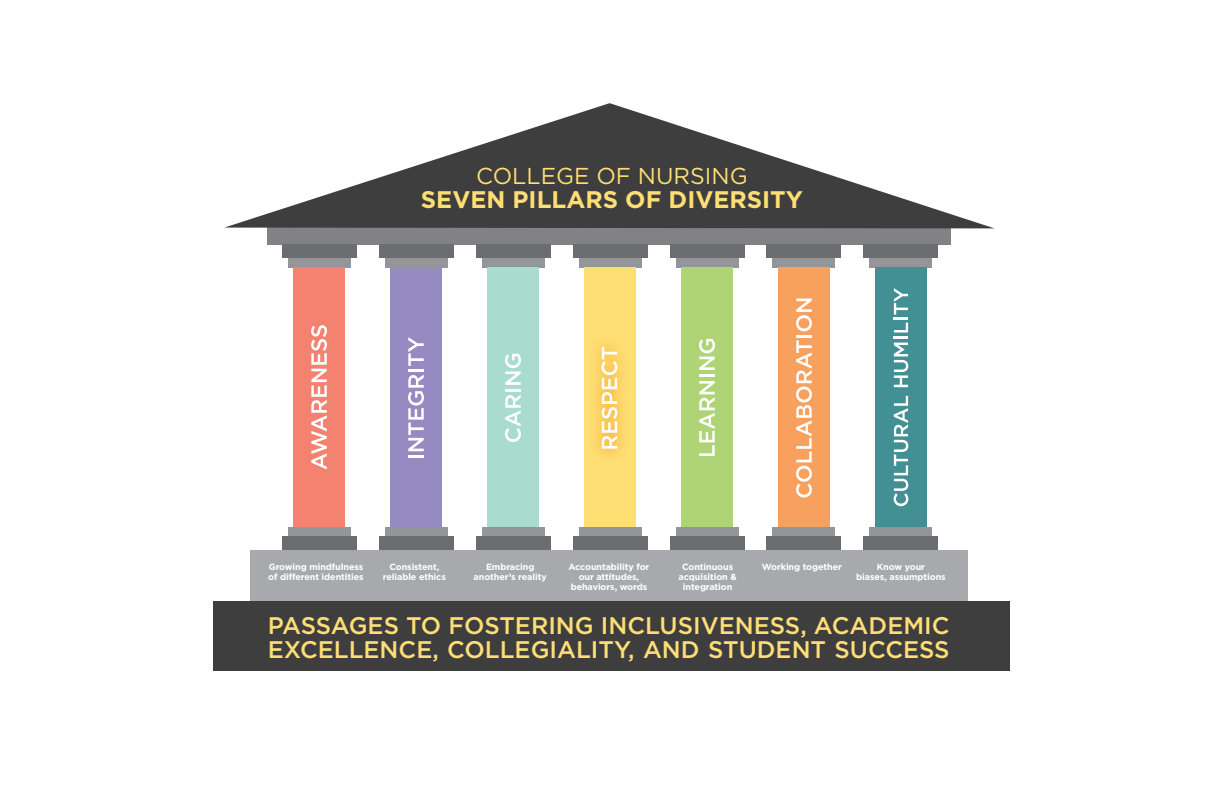
<style>
.page{position:relative;width:1224px;height:792px;background:#fff}
.page>*{position:absolute;margin:0;border:0;box-sizing:border-box;transform-origin:0 0}
.t1{font:500 24px/24px "Gotham";color:#ffde74}
.t2{font:700 24px "Gotham";color:#ffde74}
.t3{font:23px "Gotham";color:#ffde74}
.t4{font:700 9px/10px "Gotham";letter-spacing:-.01em;color:#fff;text-align:center}
</style>
<div class="page">
<div style="left:268px;top:225px;width:684px;height:20px;background:#808285"></div>
<svg style="left:224px;top:103px;width:769px;height:125px"></svg>
<div style="left:288px;top:256px;width:62px;height:11px;background:#939598"></div>
<div style="left:282px;top:245px;width:74px;height:13px;background:#6c6d70"></div>
<div style="left:288px;top:527px;width:62px;height:11px;background:#939598"></div>
<div style="left:282px;top:537px;width:74px;height:13px;background:#6c6d70"></div>
<div style="left:293px;top:267px;width:52px;height:260px;background:#f48270"></div>
<div style="left:385px;top:256px;width:62px;height:11px;background:#939598"></div>
<div style="left:379px;top:245px;width:74px;height:13px;background:#6c6d70"></div>
<div style="left:385px;top:527px;width:62px;height:11px;background:#939598"></div>
<div style="left:379px;top:537px;width:74px;height:13px;background:#6c6d70"></div>
<div style="left:390px;top:267px;width:52px;height:260px;background:#958ac2"></div>
<div style="left:482px;top:256px;width:62px;height:11px;background:#939598"></div>
<div style="left:476px;top:245px;width:74px;height:13px;background:#6c6d70"></div>
<div style="left:482px;top:527px;width:62px;height:11px;background:#939598"></div>
<div style="left:476px;top:537px;width:74px;height:13px;background:#6c6d70"></div>
<div style="left:487px;top:267px;width:52px;height:260px;background:#aadbcf"></div>
<div style="left:579px;top:256px;width:62px;height:11px;background:#939598"></div>
<div style="left:573px;top:245px;width:74px;height:13px;background:#6c6d70"></div>
<div style="left:579px;top:527px;width:62px;height:11px;background:#939598"></div>
<div style="left:573px;top:537px;width:74px;height:13px;background:#6c6d70"></div>
<div style="left:584px;top:267px;width:52px;height:260px;background:#ffde74"></div>
<div style="left:676px;top:256px;width:62px;height:11px;background:#939598"></div>
<div style="left:670px;top:245px;width:74px;height:13px;background:#6c6d70"></div>
<div style="left:676px;top:527px;width:62px;height:11px;background:#939598"></div>
<div style="left:670px;top:537px;width:74px;height:13px;background:#6c6d70"></div>
<div style="left:681px;top:267px;width:52px;height:260px;background:#aed475"></div>
<div style="left:773px;top:256px;width:62px;height:11px;background:#939598"></div>
<div style="left:767px;top:245px;width:74px;height:13px;background:#6c6d70"></div>
<div style="left:773px;top:527px;width:62px;height:11px;background:#939598"></div>
<div style="left:767px;top:537px;width:74px;height:13px;background:#6c6d70"></div>
<div style="left:778px;top:267px;width:52px;height:260px;background:#f8a15e"></div>
<div style="left:870px;top:256px;width:62px;height:11px;background:#939598"></div>
<div style="left:864px;top:245px;width:74px;height:13px;background:#6c6d70"></div>
<div style="left:870px;top:527px;width:62px;height:11px;background:#939598"></div>
<div style="left:864px;top:537px;width:74px;height:13px;background:#6c6d70"></div>
<div style="left:875px;top:267px;width:52px;height:260px;background:#429094"></div>
<div style="left:251px;top:550px;width:717px;height:51px;background:#a8a9ad"></div>
<div style="left:214px;top:601px;width:796px;height:70px;background:#3e3e3f"></div>
<hr style="left:408px;top:455px;width:16px;height:3px;background:#fff">
<svg style="left:408px;top:375px;width:16px;height:76px"></svg>
<hr style="left:408px;top:369px;width:16px;height:3px;background:#fff">
<svg style="left:408px;top:337px;width:16px;height:29px"></svg>
<svg style="left:505px;top:395px;width:16px;height:47px"></svg>
<hr style="left:505px;top:389px;width:16px;height:3px;background:#fff">
<svg style="left:505px;top:354px;width:16px;height:31px"></svg>
<img style="left:596px;top:345px;width:26px;height:110px">
<svg style="left:602px;top:347px;width:15px;height:102px"></svg>
<svg style="left:699px;top:381px;width:16px;height:75px"></svg>
<hr style="left:699px;top:374px;width:16px;height:3px;background:#fff">
<svg style="left:699px;top:339px;width:16px;height:31px"></svg>
<svg style="left:796px;top:299px;width:16px;height:199px"></svg>
<svg style="left:894px;top:396px;width:14px;height:110px"></svg>
<svg style="left:894px;top:343px;width:14px;height:44px"></svg>
<hr style="left:894px;top:336px;width:14px;height:3px;background:#fff">
<svg style="left:894px;top:323px;width:14px;height:10px"></svg>
<hr style="left:894px;top:317px;width:14px;height:3px;background:#fff">
<svg style="left:894px;top:288px;width:14px;height:27px"></svg>
<svg style="left:311px;top:325px;width:16px;height:144px"></svg>
<h2 class="t3" style="left:476px;top:163px;width:273px">COLLEGE OF NURSING</h2>
<h1 class="t2" style="left:421px;top:186px;width:384px">SEVEN PILLARS OF DIVERSITY</h1>
<p class="t4" style="left:268px;top:562px;width:97px;text-align:left">Growing mindfulness of different identities</p>
<p class="t4" style="left:383px;top:562px;width:65px">Consistent, reliable ethics</p>
<p class="t4" style="left:474px;top:562px;width:75px">Embracing another’s reality</p>
<p class="t4" style="left:568px;top:562px;width:82px">Accountability for our attitudes, behaviors, words</p>
<p class="t4" style="left:679px;top:562px;width:60px">Continuous acquisition &amp; integration</p>
<p class="t4" style="left:762px;top:562px;width:82px">Working together</p>
<p class="t4" style="left:856px;top:562px;width:91px">Know your<br>biases, assumptions</p>
<h1 class="t1" style="left:268px;top:613px;width:683px">PASSAGES TO FOSTERING INCLUSIVENESS, ACADEMIC<br>EXCELLENCE, COLLEGIALITY, AND STUDENT SUCCESS</h1>
</div>
